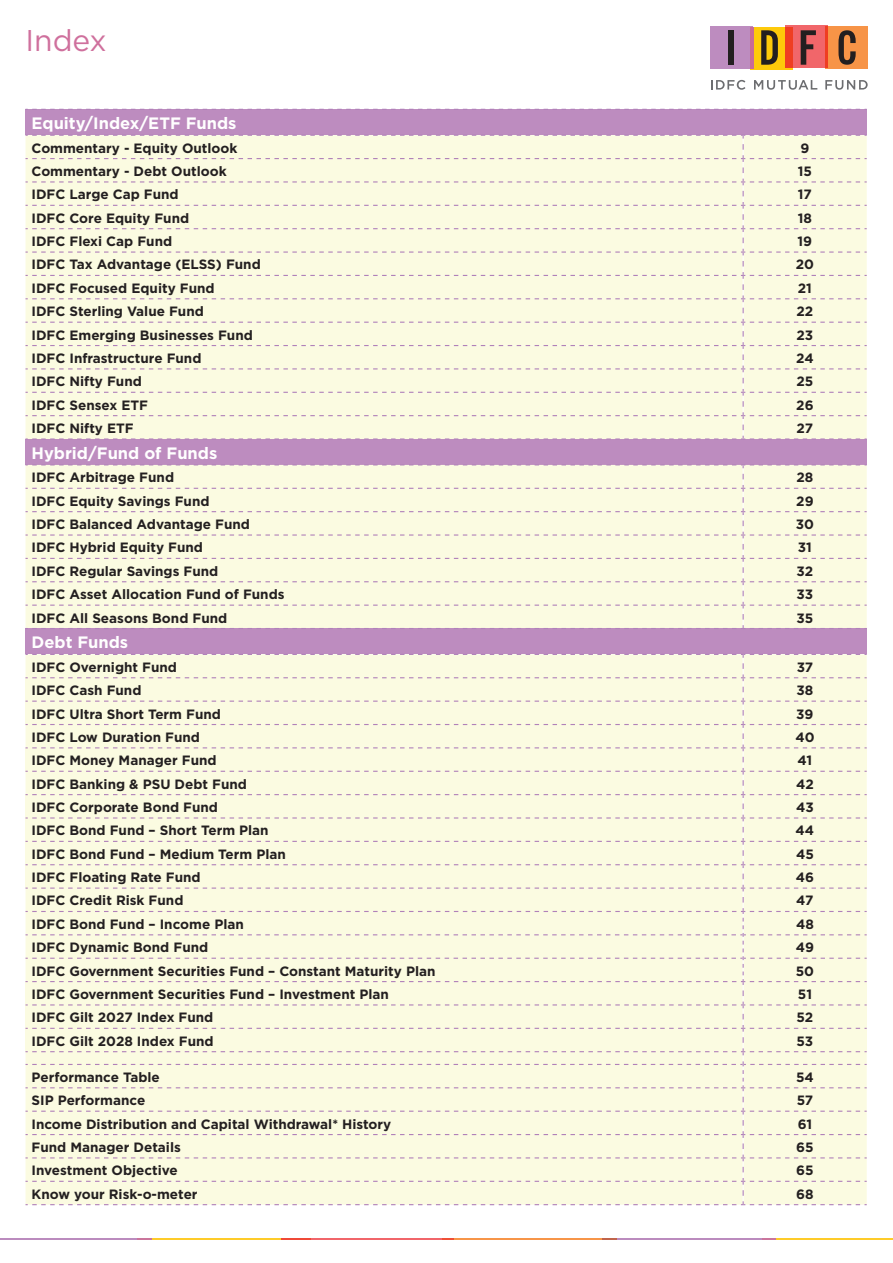
<style>
.page{position:relative;width:893px;height:1263px;background:#fff}
.page>*{position:absolute;margin:0;border:0;box-sizing:border-box;transform-origin:0 0}
.t1{font:30px "Gotham HTF";color:#cf709d}
.t2{font:700 16.5px "Gotham HTF";color:#fff}
.t3{font:700 13.5px "Gotham HTF";color:#231f20}
</style>
<div class="page">
<img style="left:0;top:1238px;width:893px;height:2px">
<div style="left:750px;top:27px;width:42px;height:43px;background:#feca0a"></div>
<div style="left:711px;top:26px;width:42px;height:43px;background:#bd8cbf"></div>
<div style="left:785px;top:26px;width:43px;height:42px;background:#f1666a"></div>
<div style="left:825px;top:26px;width:43px;height:43px;background:#f79447"></div>
<hr style="left:750px;top:27px;width:3px;height:42px;background:#c86a97">
<div style="left:785px;top:27px;width:7px;height:41px;background:#ef3e22"></div>
<hr style="left:825px;top:26px;width:3px;height:42px;background:#ef3e22">
<svg style="left:801px;top:30px;width:15px;height:35px"></svg>
<div style="left:728px;top:30px;width:6px;height:35px;background:#231f20"></div>
<svg style="left:761px;top:30px;width:17px;height:35px"></svg>
<svg style="left:838px;top:30px;width:18px;height:35px"></svg>
<svg style="left:711px;top:80px;width:34px;height:10px"></svg>
<svg style="left:754px;top:80px;width:63px;height:10px"></svg>
<svg style="left:825px;top:80px;width:43px;height:10px"></svg>
<div style="left:26px;top:109px;width:841px;height:26px;background:#bd8cbf"></div>
<div style="left:26px;top:439px;width:841px;height:26px;background:#bd8cbf"></div>
<div style="left:26px;top:628px;width:841px;height:26px;background:#bd8cbf"></div>
<svg style="left:26px;top:109px;width:840px;height:1px"></svg>
<div style="left:26px;top:135px;width:841px;height:304px;background:#fbfbe1"></div>
<div style="left:26px;top:465px;width:841px;height:164px;background:#fbfbe1"></div>
<div style="left:26px;top:654px;width:841px;height:551px;background:#fbfbe1"></div>
<h1 class="t1" style="left:26px;top:24px;width:83px">Index</h1>
<p class="t2" style="left:32px;top:114px;width:207px">Equity/Index/ETF Funds</p>
<p class="t3" style="left:32px;top:140px;width:207px">Commentary - Equity Outlook</p>
<p class="t3" style="left:800px;top:140px;width:10px">9</p>
<p class="t3" style="left:32px;top:163px;width:197px">Commentary - Debt Outlook</p>
<p class="t3" style="left:798px;top:163px;width:16px">15</p>
<p class="t3" style="left:32px;top:187px;width:149px">IDFC Large Cap Fund</p>
<p class="t3" style="left:798px;top:187px;width:16px">17</p>
<p class="t3" style="left:32px;top:210px;width:159px">IDFC Core Equity Fund</p>
<p class="t3" style="left:798px;top:210px;width:16px">18</p>
<p class="t3" style="left:32px;top:233px;width:142px">IDFC Flexi Cap Fund</p>
<p class="t3" style="left:798px;top:233px;width:16px">19</p>
<p class="t3" style="left:32px;top:257px;width:231px">IDFC Tax Advantage (ELSS) Fund</p>
<p class="t3" style="left:796px;top:257px;width:20px">20</p>
<p class="t3" style="left:32px;top:280px;width:185px">IDFC Focused Equity Fund</p>
<p class="t3" style="left:798px;top:280px;width:16px">21</p>
<p class="t3" style="left:32px;top:304px;width:174px">IDFC Sterling Value Fund</p>
<p class="t3" style="left:796px;top:304px;width:18px">22</p>
<p class="t3" style="left:32px;top:327px;width:223px">IDFC Emerging Businesses Fund</p>
<p class="t3" style="left:796px;top:327px;width:18px">23</p>
<p class="t3" style="left:32px;top:350px;width:171px">IDFC Infrastructure Fund</p>
<p class="t3" style="left:796px;top:350px;width:19px">24</p>
<p class="t3" style="left:32px;top:374px;width:112px">IDFC Nifty Fund</p>
<p class="t3" style="left:796px;top:374px;width:18px">25</p>
<p class="t3" style="left:32px;top:397px;width:118px">IDFC Sensex ETF</p>
<p class="t3" style="left:796px;top:397px;width:19px">26</p>
<p class="t3" style="left:32px;top:420px;width:104px">IDFC Nifty ETF</p>
<p class="t3" style="left:797px;top:420px;width:18px">27</p>
<p class="t2" style="left:32px;top:443px;width:187px">Hybrid/Fund of Funds</p>
<p class="t3" style="left:32px;top:470px;width:144px">IDFC Arbitrage Fund</p>
<p class="t3" style="left:796px;top:470px;width:18px">28</p>
<p class="t3" style="left:32px;top:493px;width:180px">IDFC Equity Savings Fund</p>
<p class="t3" style="left:796px;top:493px;width:19px">29</p>
<p class="t3" style="left:32px;top:516px;width:220px">IDFC Balanced Advantage Fund</p>
<p class="t3" style="left:796px;top:516px;width:20px">30</p>
<p class="t3" style="left:32px;top:540px;width:173px">IDFC Hybrid Equity Fund</p>
<p class="t3" style="left:798px;top:540px;width:16px">31</p>
<p class="t3" style="left:32px;top:563px;width:188px">IDFC Regular Savings Fund</p>
<p class="t3" style="left:796px;top:563px;width:18px">32</p>
<p class="t3" style="left:32px;top:586px;width:255px">IDFC Asset Allocation Fund of Funds</p>
<p class="t3" style="left:796px;top:586px;width:18px">33</p>
<p class="t3" style="left:32px;top:610px;width:197px">IDFC All Seasons Bond Fund</p>
<p class="t3" style="left:796px;top:610px;width:18px">35</p>
<p class="t2" style="left:32px;top:633px;width:98px">Debt Funds</p>
<p class="t3" style="left:32px;top:659px;width:147px">IDFC Overnight Fund</p>
<p class="t3" style="left:797px;top:659px;width:18px">37</p>
<p class="t3" style="left:32px;top:682px;width:111px">IDFC Cash Fund</p>
<p class="t3" style="left:796px;top:682px;width:18px">38</p>
<p class="t3" style="left:32px;top:706px;width:191px">IDFC Ultra Short Term Fund</p>
<p class="t3" style="left:796px;top:706px;width:19px">39</p>
<p class="t3" style="left:32px;top:729px;width:170px">IDFC Low Duration Fund</p>
<p class="t3" style="left:795px;top:729px;width:21px">40</p>
<p class="t3" style="left:32px;top:753px;width:187px">IDFC Money Manager Fund</p>
<p class="t3" style="left:798px;top:753px;width:16px">41</p>
<p class="t3" style="left:32px;top:776px;width:217px">IDFC Banking &amp; PSU Debt Fund</p>
<p class="t3" style="left:796px;top:776px;width:19px">42</p>
<p class="t3" style="left:32px;top:799px;width:188px">IDFC Corporate Bond Fund</p>
<p class="t3" style="left:796px;top:799px;width:19px">43</p>
<p class="t3" style="left:32px;top:823px;width:239px">IDFC Bond Fund – Short Term Plan</p>
<p class="t3" style="left:796px;top:823px;width:20px">44</p>
<p class="t3" style="left:32px;top:846px;width:256px">IDFC Bond Fund – Medium Term Plan</p>
<p class="t3" style="left:796px;top:846px;width:19px">45</p>
<p class="t3" style="left:32px;top:869px;width:171px">IDFC Floating Rate Fund</p>
<p class="t3" style="left:796px;top:869px;width:20px">46</p>
<p class="t3" style="left:32px;top:893px;width:153px">IDFC Credit Risk Fund</p>
<p class="t3" style="left:796px;top:893px;width:19px">47</p>
<p class="t3" style="left:32px;top:916px;width:214px">IDFC Bond Fund – Income Plan</p>
<p class="t3" style="left:796px;top:916px;width:19px">48</p>
<p class="t3" style="left:32px;top:940px;width:178px">IDFC Dynamic Bond Fund</p>
<p class="t3" style="left:796px;top:940px;width:20px">49</p>
<p class="t3" style="left:32px;top:963px;width:405px">IDFC Government Securities Fund – Constant Maturity Plan</p>
<p class="t3" style="left:796px;top:963px;width:20px">50</p>
<p class="t3" style="left:32px;top:986px;width:359px">IDFC Government Securities Fund – Investment Plan</p>
<p class="t3" style="left:798px;top:986px;width:16px">51</p>
<p class="t3" style="left:32px;top:1010px;width:183px">IDFC Gilt 2027 Index Fund</p>
<p class="t3" style="left:796px;top:1010px;width:18px">52</p>
<p class="t3" style="left:32px;top:1033px;width:184px">IDFC Gilt 2028 Index Fund</p>
<p class="t3" style="left:796px;top:1033px;width:18px">53</p>
<p class="t3" style="left:32px;top:1069px;width:130px">Performance Table</p>
<p class="t3" style="left:796px;top:1069px;width:19px">54</p>
<p class="t3" style="left:32px;top:1092px;width:115px">SIP Performance</p>
<p class="t3" style="left:797px;top:1092px;width:18px">57</p>
<p class="t3" style="left:32px;top:1116px;width:361px">Income Distribution and Capital Withdrawal* History</p>
<p class="t3" style="left:798px;top:1116px;width:16px">61</p>
<p class="t3" style="left:32px;top:1139px;width:151px">Fund Manager Details</p>
<p class="t3" style="left:796px;top:1139px;width:19px">65</p>
<p class="t3" style="left:32px;top:1163px;width:148px">Investment Objective</p>
<p class="t3" style="left:796px;top:1163px;width:19px">65</p>
<p class="t3" style="left:32px;top:1186px;width:168px">Know your Risk-o-meter</p>
<p class="t3" style="left:796px;top:1186px;width:19px">68</p>
</div>
